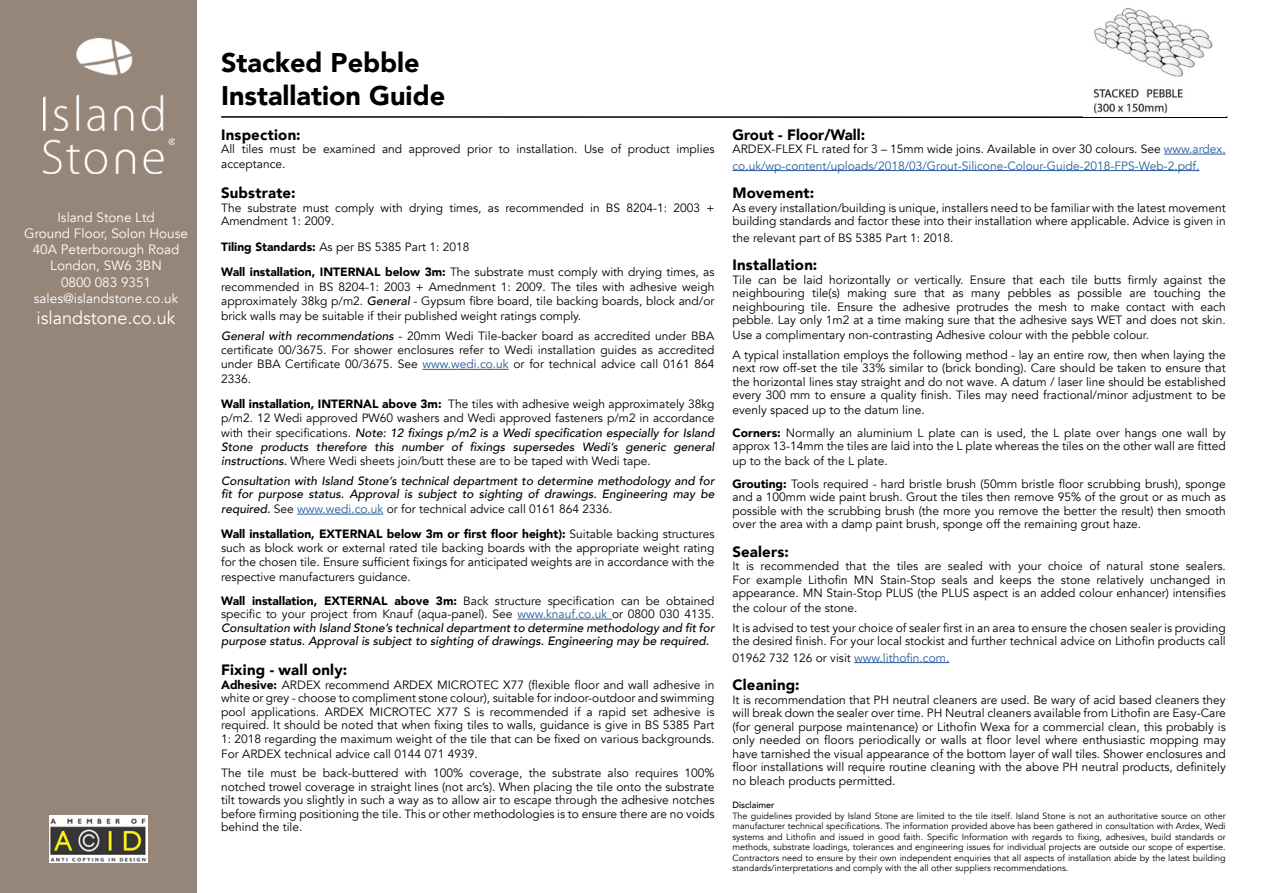
<style>
.page{position:relative;width:1263px;height:893px;background:#fff}
.page>*{position:absolute;margin:0;border:0;box-sizing:border-box;transform-origin:0 0}
.t1{font:900 27px/32.4px "Avenir";color:#000}
.t2{font:18px "Avenir";color:#fff}
.t3{font:900 15px "Avenir";letter-spacing:.015em;color:#000}
.t4{font:13.5px/16.2px "Avenir";color:#fff;text-align:center}
.t5{font:12px/13.5px "Avenir";color:#000}
.t6{font:italic 500 12px/13.5px "Avenir";color:#000}
.t7{font:12px/16.5px "Avenir";color:#275b9b}
.t8{font:9px/10.5px "Avenir";color:#000;text-align:justify}
.t9{font:500 9px "Avenir";color:#000}
.s1{font-weight:900}
.s2{font-weight:500;font-style:italic}
.s3{color:#275b9b}
.s4{font-weight:900;font-style:normal}
.s5{font-weight:400;font-style:normal}
.s6{font-weight:400;font-style:normal;color:#275b9b}
.s7{color:#000}
</style>
<div class="page">
<div style="left:0;top:0;width:196px;height:893px;background:#96867a"></div>
<img style="left:76px;top:38px;width:57px;height:38px">
<img style="left:43px;top:94px;width:121px;height:37px">
<img style="left:43px;top:138px;width:132px;height:36px">
<hr style="left:221px;top:116px;width:1006px;height:2px;background:#000">
<img style="left:1094px;top:8px;width:119px;height:106px">
<hr style="left:422px;top:369px;width:87px;height:1px;background:#275b9b">
<hr style="left:297px;top:514px;width:86px;height:1px;background:#275b9b">
<hr style="left:517px;top:619px;width:95px;height:1px;background:#275b9b">
<hr style="left:1164px;top:154px;width:62px;height:1px;background:#275b9b">
<hr style="left:732px;top:170px;width:467px;height:1px;background:#275b9b">
<hr style="left:854px;top:662px;width:95px;height:1px;background:#275b9b">
<img style="left:49px;top:815px;width:98px;height:47px">
<p class="t4" style="left:24px;top:209px;width:165px">Island Stone Ltd<br>Ground Floor, Solon House<br>40A Peterborough Road<br>London, SW6 3BN<br>0800 083 9351 sales@islandstone.co.uk</p>
<h2 class="t2" style="left:37px;top:308px;width:141px">islandstone.co.uk</h2>
<h1 class="t1" style="left:221px;top:46px;width:226px">Stacked Pebble<br>Installation Guide</h1>
<p class="t3" style="left:221px;top:122px;width:81px">Inspection:</p>
<p class="t5" style="left:221px;top:142px;width:495px;line-height:15px">All tiles must be examined and approved prior to installation. Use of product implies acceptance.</p>
<p class="t3" style="left:221px;top:180px;width:76px">Substrate:</p>
<p class="t5" style="left:221px;top:201px;width:495px">The substrate must comply with drying times, as recommended in BS 8204-1: 2003 +<br>Amendment 1: 2009.</p>
<p class="t5" style="left:221px;top:234px;width:495px;line-height:25.5px"><span class="s1">Tiling Standards:</span> As per BS 5385 Part 1: 2018<br><span class="s1">Wall installation, INTERNAL below 3m:</span> The substrate must comply with drying times, as</p>
<p class="t5" style="left:221px;top:280px;width:495px;line-height:14.2px;text-align:justify">recommended in BS 8204-1: 2003 + Amednment 1: 2009. The tiles with adhesive weigh approximately 38kg p/m2. <span class="s2">General</span> - Gypsum fibre board, tile backing boards, block and/or brick walls may be suitable if their published weight ratings comply.</p>
<p class="t5" style="left:221px;top:329px;width:495px;line-height:14.5px;text-align:justify"><span class="s2">General with recommendations</span> - 20mm Wedi Tile-backer board as accredited under BBA certificate 00/3675. For shower enclosures refer to Wedi installation guides as accredited under BBA Certificate 00/3675. See <span class="s3">www.wedi.co.uk</span> or for technical advice call 0161 864<br>2336.</p>
<p class="t5" style="left:221px;top:397px;width:495px;line-height:14.2px;text-align:justify"><span class="s1">Wall installation, INTERNAL above 3m:</span> The tiles with adhesive weigh approximately 38kg p/m2. 12 Wedi approved PW60 washers and Wedi approved fasteners p/m2 in accordance with their specifications. <span class="s2">Note: 12 fixings p/m2 is a Wedi specification especially for Island Stone products therefore this number of fixings supersedes Wedi’s generic general instructions.</span> Where Wedi sheets join/butt these are to be taped with Wedi tape.</p>
<p class="t6" style="left:221px;top:474px;width:495px">Consultation with Island Stone’s technical department to determine methodology and for fit for purpose status. Approval is subject to sighting of drawings. Engineering may be</p>
<p class="t5" style="left:221px;top:497px;width:495px;line-height:24.8px"><span class="s2">required.</span> See <span class="s3">www.wedi.co.uk</span> or for technical advice call 0161 864 2336.<br><span class="s1">Wall installation, EXTERNAL below 3m or first floor height):</span> Suitable backing structures</p>
<p class="t5" style="left:221px;top:541px;width:495px;line-height:14.2px;text-align:justify">such as block work or external rated tile backing boards with the appropriate weight rating for the chosen tile. Ensure sufficient fixings for anticipated weights are in accordance with the respective manufacturers guidance.</p>
<p class="t6" style="left:221px;top:594px;width:495px;text-align:justify"><span class="s4">Wall installation, EXTERNAL above 3m:</span> <span class="s5">Back structure specification can be obtained specific to your project from Knauf (aqua-panel). See</span> <span class="s6">www.knauf.co.uk</span> <span class="s5">or 0800 030 4135.<br></span>Consultation with Island Stone’s technical department to determine methodology and fit for purpose status. Approval is subject to sighting of drawings. Engineering may be required.</p>
<p class="t3" style="left:221px;top:657px;width:128px">Fixing - wall only:</p>
<p class="t5" style="left:221px;top:678px;width:495px;text-align:justify"><span class="s1">Adhesive:</span> ARDEX recommend ARDEX MICROTEC X77 (flexible floor and wall adhesive in white or grey - choose to compliment stone colour), suitable for indoor-outdoor and swimming pool applications. ARDEX MICROTEC X77 S is recommended if a rapid set adhesive is required. It should be noted that when fixing tiles to walls, guidance is give in BS 5385 Part 1: 2018 regarding the maximum weight of the tile that can be fixed on various backgrounds.</p>
<p class="t5" style="left:221px;top:744px;width:495px;line-height:19.5px">For ARDEX technical advice call 0144 071 4939.<br>The tile must be back-buttered with 100% coverage, the substrate also requires 100%</p>
<p class="t5" style="left:221px;top:780px;width:495px;text-align:justify">notched trowel coverage in straight lines (not arc’s). When placing the tile onto the substrate tilt towards you slightly in such a way as to allow air to escape through the adhesive notches before firming positioning the tile. This or other methodologies is to ensure there are no voids behind the tile.</p>
<p class="t3" style="left:732px;top:122px;width:134px">Grout - Floor/Wall:</p>
<p class="t7" style="left:732px;top:141px;width:495px"><span class="s7">ARDEX-FLEX FL rated for 3 – 15mm wide joins. Available in over 30 colours. See</span> www.ardex. co.uk/wp-content/uploads/2018/03/Grout-Silicone-Colour-Guide-2018-FPS-Web-2.pdf.</p>
<p class="t3" style="left:732px;top:180px;width:83px">Movement:</p>
<p class="t5" style="left:732px;top:201px;width:495px">As every installation/building is unique, installers need to be familiar with the latest movement building standards and factor these into their installation where applicable. Advice is given in</p>
<p class="t5" style="left:732px;top:231px;width:222px">the relevant part of BS 5385 Part 1: 2018.</p>
<p class="t3" style="left:732px;top:252px;width:86px">Installation:</p>
<p class="t5" style="left:732px;top:273px;width:495px;text-align:justify">Tile can be laid horizontally or vertically. Ensure that each tile butts firmly against the neighbouring tile(s) making sure that as many pebbles as possible are touching the neighbouring tile. Ensure the adhesive protrudes the mesh to make contact with each pebble. Lay only 1m2 at a time making sure that the adhesive says WET and does not skin.</p>
<p class="t5" style="left:732px;top:326px;width:495px;line-height:19.5px">Use a complimentary non-contrasting Adhesive colour with the pebble colour.<br>A typical installation employs the following method - lay an entire row, then when laying the</p>
<p class="t5" style="left:732px;top:362px;width:495px;text-align:justify">next row off-set the tile 33% similar to (brick bonding). Care should be taken to ensure that the horizontal lines stay straight and do not wave. A datum / laser line should be established every 300 mm to ensure a quality finish. Tiles may need fractional/minor adjustment to be</p>
<p class="t5" style="left:732px;top:399px;width:495px;line-height:22.5px">evenly spaced up to the datum line.<br><span class="s1">Corners:</span> Normally an aluminium L plate can is used, the L plate over hangs one wall by</p>
<p class="t5" style="left:732px;top:439px;width:495px;line-height:15px">approx 13-14mm the tiles are laid into the L plate whereas the tiles on the other wall are fitted up to the back of the L plate.</p>
<p class="t5" style="left:732px;top:477px;width:495px;text-align:justify"><span class="s1">Grouting:</span> Tools required - hard bristle brush (50mm bristle floor scrubbing brush), sponge and a 100mm wide paint brush. Grout the tiles then remove 95% of the grout or as much as possible with the scrubbing brush (the more you remove the better the result) then smooth over the area with a damp paint brush, sponge off the remaining grout haze.</p>
<p class="t3" style="left:732px;top:539px;width:58px">Sealers:</p>
<p class="t5" style="left:732px;top:560px;width:495px;text-align:justify">It is recommended that the tiles are sealed with your choice of natural stone sealers.<br>For example Lithofin MN Stain-Stop seals and keeps the stone relatively unchanged in appearance. MN Stain-Stop PLUS (the PLUS aspect is an added colour enhancer) intensifies</p>
<p class="t5" style="left:732px;top:599px;width:495px;line-height:19.5px">the colour of the stone.<br>It is advised to test your choice of sealer first in an area to ensure the chosen sealer is providing</p>
<p class="t5" style="left:732px;top:633px;width:495px;line-height:16.5px">the desired finish. For your local stockist and further technical advice on Lithofin products call<br>01962 732 126 or visit <span class="s3">www.lithofin.com.</span></p>
<p class="t3" style="left:732px;top:672px;width:69px">Cleaning:</p>
<p class="t5" style="left:732px;top:693px;width:495px;text-align:justify">It is recommendation that PH neutral cleaners are used. Be wary of acid based cleaners they will break down the sealer over time. PH Neutral cleaners available from Lithofin are Easy-Care (for general purpose maintenance) or Lithofin Wexa for a commercial clean, this probably is only needed on floors periodically or walls at floor level where enthusiastic mopping may have tarnished the visual appearance of the bottom layer of wall tiles. Shower enclosures and floor installations will require routine cleaning with the above PH neutral products, definitely no bleach products permitted.</p>
<p class="t9" style="left:732px;top:797px;width:44px">Disclaimer</p>
<p class="t8" style="left:732px;top:810px;width:495px">The guidelines provided by Island Stone are limited to the tile itself. Island Stone is not an authoritative source on other manufacturer technical specifications. The information provided above has been gathered in consultation with Ardex, Wedi systems and Lithofin and issued in good faith. Specific Information with regards to fixing, adhesives, build standards or methods, substrate loadings, tolerances and engineering issues for individual projects are outside our scope of expertise.<br>Contractors need to ensure by their own independent enquiries that all aspects of installation abide by the latest building standards/interpretations and comply with the all other suppliers recommendations.</p>
</div>
